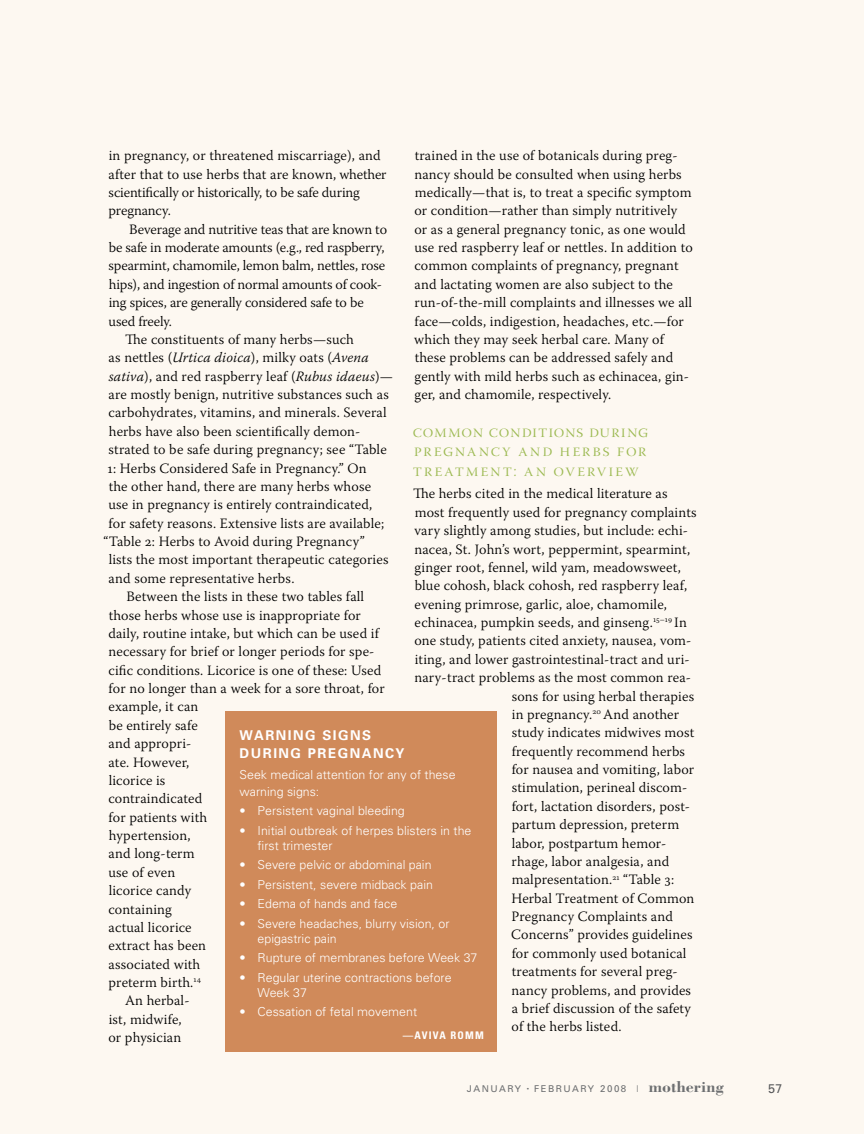
<style>
.page{position:relative;width:864px;height:1134px;background:#fdf8f1}
.page>*{position:absolute;margin:0;border:0;box-sizing:border-box;transform-origin:0 0}
.t1{font:18px/19.5px "Warnock Pro Light Disp";letter-spacing:.095em;color:#9dba53;text-align:justify}
.t2{font:300 14.25px/18.5px "Warnock Pro";letter-spacing:.01em;color:#000}
.t3{font:300 14.25px "Warnock Pro";letter-spacing:-.01em;color:#000}
.t4{font:700 13.5px/18px "Univers";letter-spacing:.11em;color:#fff}
.t5{font:12.6px "Univers";color:#58595b}
.t6{font:300 12.3px/15px "Univers";color:#fff}
.t7{font:700 condensed 10.5px "Univers";color:#fff}
.t8{font:9.3px "Univers";letter-spacing:.155em;color:#6d6f71}
.s1{font-style:italic}
.s2{font-size:6.75px}
.s3{font-size:9.75px}
.s4{font-weight:300}
.s5{font-family:"Bodoni";font-weight:700;font-size:16.05px}
</style>
<div class="page">
<div style="left:225px;top:711px;width:271px;height:341px;background:#d08a5a"></div>
<p class="t2" style="left:109px;top:146px;width:279px">in pregnancy, or threatened miscarriage), and after that to use herbs that are known, whether scientifically or historically, to be safe during pregnancy.</p>
<p class="t3" style="left:129px;top:220px;width:259px">Beverage and nutritive teas that are known to</p>
<p class="t3" style="left:109px;top:239px;width:277px">be safe in moderate amounts (e.g., red raspberry,</p>
<p class="t3" style="left:109px;top:257px;width:278px">spearmint, chamomile, lemon balm, nettles, rose</p>
<p class="t3" style="left:109px;top:276px;width:275px">hips), and ingestion of normal amounts of cook-</p>
<p class="t3" style="left:109px;top:294px;width:257px">ing spices, are generally considered safe to be</p>
<p class="t2" style="left:109px;top:311px;width:65px">used freely.</p>
<p class="t2" style="left:125px;top:330px;width:230px">The constituents of many herbs—such</p>
<p class="t2" style="left:109px;top:348px;width:262px">as nettles (<span class="s1">Urtica dioica</span>), milky oats (<span class="s1">Avena</span></p>
<p class="t2" style="left:109px;top:367px;width:286px"><span class="s1">sativa</span>), and red raspberry leaf (<span class="s1">Rubus idaeus</span>)—</p>
<p class="t2" style="left:109px;top:385px;width:282px">are mostly benign, nutritive substances such as</p>
<p class="t2" style="left:108px;top:403px;width:280px">carbohydrates, vitamins, and minerals. Several</p>
<p class="t2" style="left:109px;top:422px;width:253px">herbs have also been scientifically demon-</p>
<p class="t2" style="left:109px;top:440px;width:280px">strated to be safe during pregnancy; see “Table</p>
<p class="t2" style="left:107px;top:458px;width:261px">1: Herbs Considered Safe in Pregnancy.” On</p>
<p class="t2" style="left:109px;top:477px;width:264px">the other hand, there are many herbs whose</p>
<p class="t2" style="left:109px;top:495px;width:265px">use in pregnancy is entirely contraindicated,</p>
<p class="t2" style="left:109px;top:514px;width:277px">for safety reasons. Extensive lists are available;</p>
<p class="t2" style="left:104px;top:532px;width:263px">“Table 2: Herbs to Avoid during Pregnancy”</p>
<p class="t2" style="left:109px;top:550px;width:281px">lists the most important therapeutic categories</p>
<p class="t2" style="left:109px;top:569px;width:187px">and some representative herbs.</p>
<p class="t2" style="left:126px;top:587px;width:239px">Between the lists in these two tables fall</p>
<p class="t2" style="left:109px;top:605px;width:254px">those herbs whose use is inappropriate for</p>
<p class="t2" style="left:108px;top:624px;width:272px">daily, routine intake, but which can be used if</p>
<p class="t2" style="left:108px;top:642px;width:268px">necessary for brief or longer periods for spe-</p>
<p class="t2" style="left:108px;top:661px;width:274px">cific conditions. Licorice is one of these: Used</p>
<p class="t2" style="left:109px;top:679px;width:278px">for no longer than a week for a sore throat, for</p>
<p class="t2" style="left:109px;top:697px;width:91px">example, it can</p>
<p class="t2" style="left:109px;top:716px;width:91px">be entirely safe</p>
<p class="t2" style="left:109px;top:734px;width:84px">and appropri-</p>
<p class="t2" style="left:109px;top:752px;width:82px">ate. However,</p>
<p class="t2" style="left:109px;top:771px;width:58px">licorice is</p>
<p class="t2" style="left:108px;top:789px;width:95px">contraindicated</p>
<p class="t2" style="left:109px;top:808px;width:100px">for patients with</p>
<p class="t2" style="left:109px;top:826px;width:83px">hypertension,</p>
<p class="t2" style="left:109px;top:844px;width:88px">and long-term</p>
<p class="t2" style="left:109px;top:863px;width:68px">use of even</p>
<p class="t2" style="left:109px;top:881px;width:84px">licorice candy</p>
<p class="t2" style="left:108px;top:899px;width:65px">containing</p>
<p class="t2" style="left:109px;top:918px;width:84px">actual licorice</p>
<p class="t2" style="left:109px;top:936px;width:99px">extract has been</p>
<p class="t2" style="left:109px;top:955px;width:93px">associated with</p>
<p class="t2" style="left:109px;top:973px;width:94px">preterm birth.<sup>14</sup></p>
<p class="t2" style="left:125px;top:991px;width:66px">An herbal-</p>
<p class="t2" style="left:109px;top:1010px;width:74px">ist, midwife,</p>
<p class="t2" style="left:108px;top:1028px;width:74px">or physician</p>
<p class="t2" style="left:414px;top:146px;width:280px">trained in the use of botanicals during preg&shy;nancy should be consulted when using herbs medically—that is, to treat a specific symptom or condition—rather than simply nutritively or as a general pregnancy tonic, as one would use red raspberry leaf or nettles. In addition to common complaints of pregnancy, pregnant and lactating women are also subject to the run-of-the-mill complaints and illnesses we all face—colds, indigestion, headaches, etc.—for which they may seek herbal care. Many of these problems can be addressed safely and gently with mild herbs such as echinacea, gin&shy;ger, and chamomile, respectively.</p>
<p class="t1" style="left:413px;top:423px;width:237px">common conditions during pregnancy and herbs for treatment: an overview</p>
<p class="t2" style="left:413px;top:484px;width:256px">The herbs cited in the medical literature as</p>
<p class="t2" style="left:415px;top:503px;width:284px">most frequently used for pregnancy complaints</p>
<p class="t2" style="left:414px;top:521px;width:275px">vary slightly among studies, but include: echi-</p>
<p class="t2" style="left:414px;top:539px;width:277px">nacea, St. John’s wort, peppermint, spearmint,</p>
<p class="t2" style="left:415px;top:558px;width:268px">ginger root, fennel, wild yam, meadowsweet,</p>
<p class="t2" style="left:415px;top:576px;width:274px">blue cohosh, black cohosh, red raspberry leaf,</p>
<p class="t2" style="left:415px;top:595px;width:254px">evening primrose, garlic, aloe, chamomile,</p>
<p class="t2" style="left:415px;top:613px;width:274px">echinacea, pumpkin seeds, and ginseng.<sup>15–19</sup> In</p>
<p class="t2" style="left:414px;top:631px;width:279px">one study, patients cited anxiety, nausea, vom-</p>
<p class="t2" style="left:415px;top:650px;width:277px">iting, and lower gastrointestinal-tract and uri-</p>
<p class="t2" style="left:414px;top:668px;width:278px">nary-tract problems as the most common rea-</p>
<p class="t2" style="left:512px;top:686px;width:184px">sons for using herbal therapies</p>
<p class="t2" style="left:512px;top:705px;width:169px">in pregnancy.<sup>20</sup> And another</p>
<p class="t2" style="left:512px;top:723px;width:184px">study indicates midwives most</p>
<p class="t2" style="left:512px;top:742px;width:175px">frequently recommend herbs</p>
<p class="t2" style="left:512px;top:760px;width:184px">for nausea and vomiting, labor</p>
<p class="t2" style="left:512px;top:778px;width:177px">stimulation, perineal discom-</p>
<p class="t2" style="left:512px;top:797px;width:180px">fort, lactation disorders, post-</p>
<p class="t2" style="left:512px;top:815px;width:169px">partum depression, preterm</p>
<p class="t2" style="left:512px;top:833px;width:156px">labor, postpartum hemor-</p>
<p class="t2" style="left:512px;top:852px;width:159px">rhage, labor analgesia, and</p>
<p class="t2" style="left:512px;top:870px;width:164px">malpresentation.<sup>21</sup> “Table 3:</p>
<p class="t2" style="left:511px;top:889px;width:185px">Herbal Treatment of Common</p>
<p class="t2" style="left:511px;top:907px;width:163px">Pregnancy Complaints and</p>
<p class="t2" style="left:511px;top:925px;width:183px">Concerns” provides guidelines</p>
<p class="t2" style="left:512px;top:944px;width:176px">for commonly used botanical</p>
<p class="t2" style="left:512px;top:962px;width:167px">treatments for several preg-</p>
<p class="t2" style="left:512px;top:980px;width:181px">nancy problems, and provides</p>
<p class="t2" style="left:512px;top:999px;width:181px">a brief discussion of the safety</p>
<p class="t2" style="left:512px;top:1017px;width:111px">of the herbs listed.</p>
<p class="t4" style="left:240px;top:726px;width:167px">WARNING SIGNS<br>DURING PREGNANCY</p>
<p class="t6" style="left:240px;top:766px;width:217px;line-height:16.5px">Seek medical attention for any of these warning signs:</p>
<p class="t6" style="left:240px;top:803px;width:167px">• Persistent vaginal bleeding</p>
<p class="t6" style="left:258px;top:822px;width:215px;text-indent:-18px">• Initial outbreak of herpes blisters in the first trimester</p>
<p class="t6" style="left:240px;top:857px;width:193px">• Severe pelvic or abdominal pain</p>
<p class="t6" style="left:240px;top:876px;width:195px">• Persistent, severe midback pain</p>
<p class="t6" style="left:240px;top:896px;width:159px">• Edema of hands and face</p>
<p class="t6" style="left:258px;top:915px;width:193px;text-indent:-18px">• Severe headaches, blurry vision, or epigastric pain</p>
<p class="t6" style="left:240px;top:950px;width:239px">• Rupture of membranes before Week 37</p>
<p class="t6" style="left:258px;top:969px;width:195px;text-indent:-18px">• Regular uterine contractions before<br>Week 37</p>
<p class="t6" style="left:240px;top:1004px;width:179px">• Cessation of fetal movement</p>
<p class="t7" style="left:403px;top:1028px;width:64px">—AVIVA ROMM</p>
<p class="t8" style="left:467px;top:1083px;width:258px">JANUARY <span class="s2">•</span> FEBRUARY <span class="s3">2008</span> <span class="s4">|</span> <span class="s5">mothering</span></p>
<p class="t5" style="left:768px;top:1080px;width:16px">57</p>
</div>
